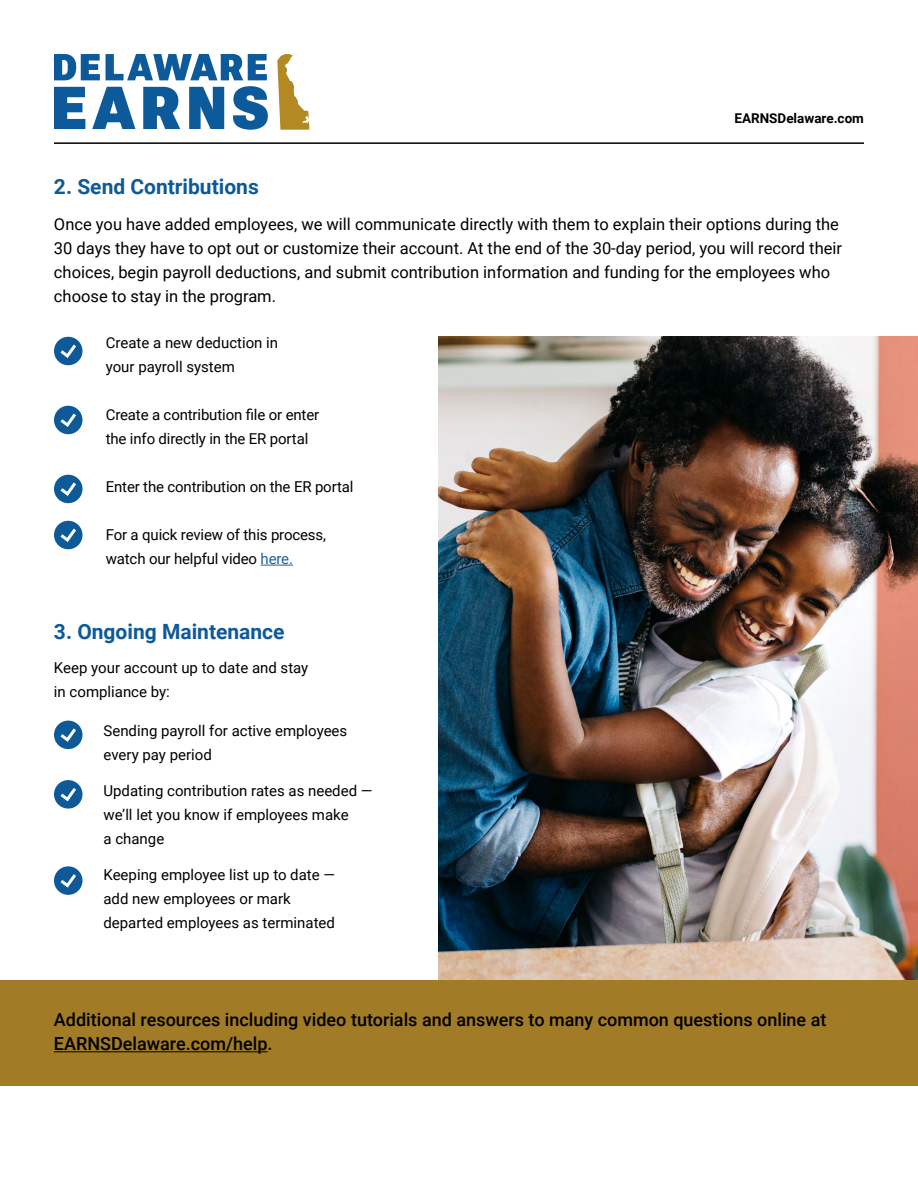
<style>
.page{position:relative;width:918px;height:1188px;background:#fff}
.page>*{position:absolute;margin:0;border:0;box-sizing:border-box;transform-origin:0 0}
.t1{font:700 21px "Roboto";color:#0e5a99}
.t2{font:500 18px/24px "Roboto";color:#000}
.t3{font:16.5px/24px "Roboto";color:#000}
.t4{font:15px/24px "Roboto";color:#000}
.t5{font:700 13.5px "Roboto";color:#000}
.s1{color:#215e9e}
</style>
<div class="page">
<hr style="left:54px;top:142px;width:810px;height:2px;background:#000">
<svg style="left:277px;top:54px;width:32px;height:76px"></svg>
<svg style="left:54px;top:54px;width:46px;height:26px"></svg>
<svg style="left:106px;top:54px;width:161px;height:26px"></svg>
<svg style="left:54px;top:87px;width:31px;height:42px"></svg>
<svg style="left:92px;top:87px;width:43px;height:42px"></svg>
<svg style="left:143px;top:87px;width:37px;height:42px"></svg>
<svg style="left:189px;top:87px;width:35px;height:42px"></svg>
<svg style="left:233px;top:86px;width:35px;height:44px"></svg>
<hr style="left:261px;top:565px;width:32px;height:1px;background:#215e9e">
<div style="left:54px;top:337px;width:28px;height:28px;background:#0e5a99;border-radius:50%"></div>
<svg style="left:57px;top:341px;width:22px;height:17px"></svg>
<div style="left:54px;top:406px;width:28px;height:28px;background:#0e5a99;border-radius:50%"></div>
<svg style="left:57px;top:410px;width:22px;height:17px"></svg>
<div style="left:54px;top:475px;width:28px;height:28px;background:#0e5a99;border-radius:50%"></div>
<svg style="left:57px;top:479px;width:22px;height:17px"></svg>
<div style="left:54px;top:521px;width:28px;height:28px;background:#0e5a99;border-radius:50%"></div>
<svg style="left:57px;top:525px;width:22px;height:17px"></svg>
<img style="left:439px;top:337px;width:479px;height:643px">
<div style="left:54px;top:721px;width:28px;height:28px;background:#0e5a99;border-radius:50%"></div>
<svg style="left:57px;top:725px;width:22px;height:19px"></svg>
<div style="left:54px;top:780px;width:28px;height:29px;background:#0e5a99;border-radius:50%"></div>
<svg style="left:57px;top:785px;width:22px;height:19px"></svg>
<div style="left:54px;top:866px;width:28px;height:29px;background:#0e5a99;border-radius:50%"></div>
<svg style="left:57px;top:871px;width:19px;height:19px"></svg>
<div style="left:0;top:980px;width:918px;height:105px;background:#a17b25"></div>
<hr style="left:54px;top:1051px;width:214px;height:1px;background:#000">
<p class="t5" style="left:734px;top:109px;width:131px">EARNSDelaware.com</p>
<h2 class="t1" style="left:54px;top:172px;width:206px">2. Send Contributions</h2>
<p class="t3" style="left:54px;top:212px;width:790px">Once you have added employees, we will communicate directly with them to explain their options during the 30 days they have to opt out or customize their account. At the end of the 30-day period, you will record their choices, begin payroll deductions, and submit contribution information and funding for the employees who choose to stay in the program.</p>
<p class="t4" style="left:106px;top:330px;width:174px">Create a new deduction in your payroll system</p>
<p class="t4" style="left:106px;top:402px;width:215px">Create a contribution file or enter the info directly in the ER portal</p>
<p class="t4" style="left:106px;top:474px;width:249px">Enter the contribution on the ER portal</p>
<p class="t4" style="left:106px;top:522px;width:222px">For a quick review of this process, watch our helpful video <span class="s1">here.</span></p>
<h2 class="t1" style="left:54px;top:616px;width:232px">3. Ongoing Maintenance</h2>
<p class="t4" style="left:54px;top:655px;width:256px">Keep your account up to date and stay in compliance by:</p>
<p class="t4" style="left:103px;top:718px;width:245px">Sending payroll for active employees every pay period</p>
<p class="t4" style="left:103px;top:778px;width:271px">Updating contribution rates as needed — we’ll let you know if employees make<br>a change</p>
<p class="t4" style="left:103px;top:862px;width:233px">Keeping employee list up to date — add new employees or mark departed employees as terminated</p>
<p class="t2" style="left:54px;top:1007px;width:774px">Additional resources including video tutorials and answers to many common questions online at<br>EARNSDelaware.com/help.</p>
</div>
